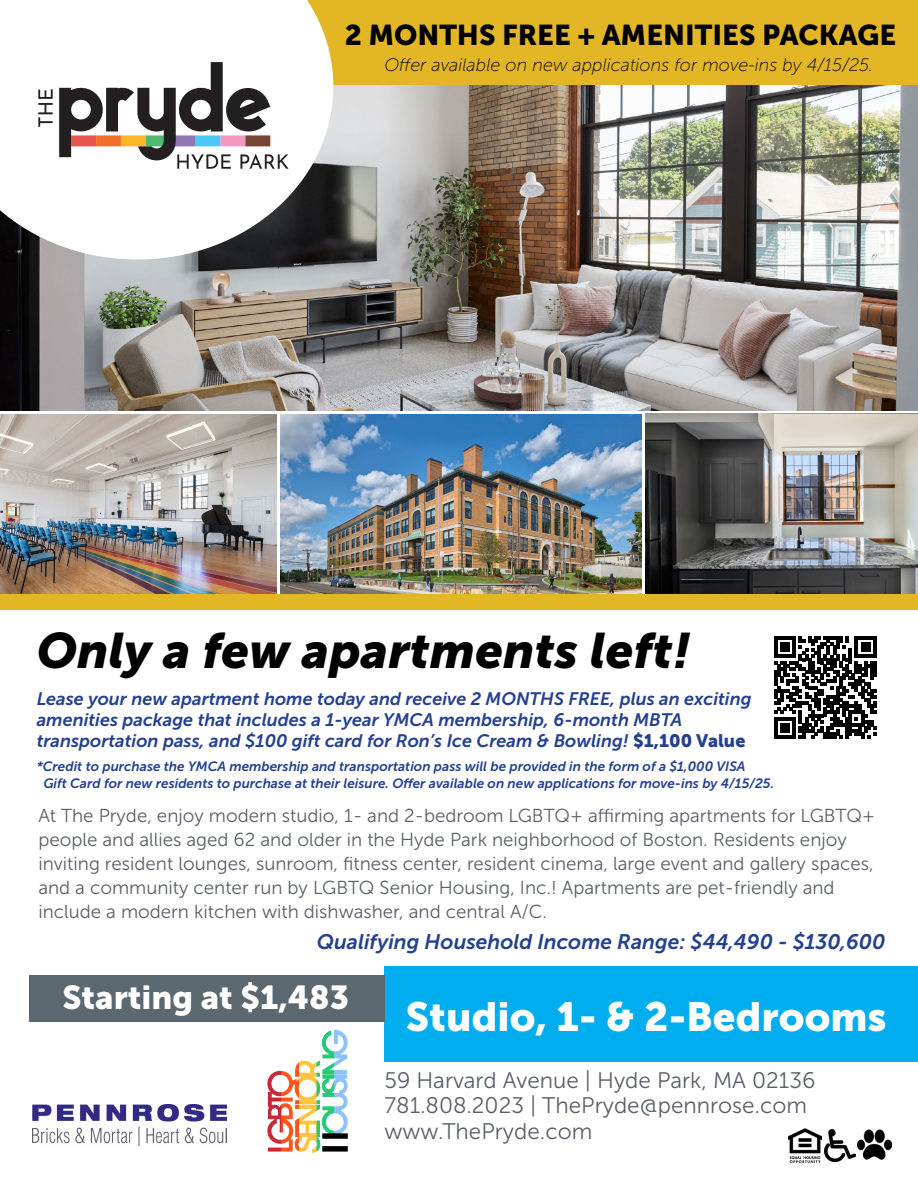
<style>
.page{position:relative;width:918px;height:1188px;background:#fff}
.page>*{position:absolute;margin:0;border:0;box-sizing:border-box;transform-origin:0 0}
.t1{font:italic 49.5px "Museo Sans 900";color:#000}
.t2{font:40.5px "Museo Sans 900";color:#fff}
.t3{font:33px "Museo Sans 900";color:#fff}
.t4{font:28.5px "Museo Sans 900";color:#000}
.t5{font:22.5px/25.5px "Museo Sans 300";color:#5b5f6a}
.t6{font:italic 21px "Museo Sans 700";color:#25408f}
.t7{font:18.75px/24px "Museo Sans 300";color:#5b5f6a}
.t8{font:italic 18px/21px "Museo Sans 700";color:#25408f}
.t9{font:italic 18px "Museo Sans 100";color:#000}
.t10{font:italic 13.5px/16.5px "Museo Sans 700";color:#25408f}
.s1{font-family:"Museo Sans 900";font-style:normal}
</style>
<div class="page">
<img style="left:281px;top:415px;width:360px;height:179px">
<img style="left:646px;top:414px;width:272px;height:180px">
<img style="left:0;top:415px;width:276px;height:179px">
<div style="left:0;top:594px;width:918px;height:15px;background:#e3b623"></div>
<div style="left:384px;top:967px;width:534px;height:95px;background:#00aeef"></div>
<img style="left:0;top:84px;width:918px;height:327px">
<img style="left:32px;top:1104px;width:194px;height:41px">
<img style="left:858px;top:1129px;width:33px;height:31px">
<img style="left:825px;top:1130px;width:30px;height:31px">
<img style="left:788px;top:1128px;width:34px;height:34px">
<div style="left:29px;top:975px;width:355px;height:47px;background:#5b6870"></div>
<img style="left:267px;top:1030px;width:81px;height:123px">
<div style="left:249px;top:0;width:669px;height:84px;background:#e2b624"></div>
<svg style="left:774px;top:636px;width:103px;height:103px"></svg>
<svg style="left:0;top:0;width:333px;height:260px"></svg>
<svg style="left:38px;top:89px;width:15px;height:38px"></svg>
<svg style="left:59px;top:62px;width:230px;height:107px"></svg>
<h3 class="t4" style="left:345px;top:19px;width:553px">2 MONTHS FREE + AMENITIES PACKAGE</h3>
<p class="t9" style="left:384px;top:55px;width:490px">Offer available on new applications for move-ins by 4/15/25.</p>
<h1 class="t1" style="left:37px;top:622px;width:656px">Only a few apartments left!</h1>
<p class="t8" style="left:37px;top:689px;width:716px">Lease your new apartment home today and receive 2 MONTHS FREE, plus an exciting amenities package that includes a 1-year YMCA membership, 6-month MBTA transportation pass, and $100 gift card for Ron’s Ice Cream &amp; Bowling! <span class="s1">$1,100 Value</span></p>
<p class="t10" style="left:43px;top:758px;width:732px;text-indent:-7px">*Credit to purchase the YMCA membership and transportation pass will be provided in the form of a $1,000 VISA<br>Gift Card for new residents to purchase at their leisure. Offer available on new applications for move-ins by 4/15/25.</p>
<p class="t7" style="left:38px;top:803px;width:838px">At The Pryde, enjoy modern studio, 1- and 2-bedroom LGBTQ+ affirming apartments for LGBTQ+ people and allies aged 62 and older in the Hyde Park neighborhood of Boston. Residents enjoy inviting resident lounges, sunroom, fitness center, resident cinema, large event and gallery spaces, and a community center run by LGBTQ Senior Housing, Inc.! Apartments are pet-friendly and include a modern kitchen with dishwasher, and central A/C.</p>
<p class="t6" style="left:317px;top:930px;width:570px">Qualifying Household Income Range: $44,490 - $130,600</p>
<h3 class="t3" style="left:62px;top:979px;width:288px">Starting at $1,483</h3>
<h2 class="t2" style="left:406px;top:994px;width:482px">Studio, 1- &amp; 2-Bedrooms</h2>
<p class="t5" style="left:384px;top:1068px;width:432px">59 Harvard Avenue | Hyde Park, MA 02136<br>781.808.2023 | ThePryde@pennrose.com www.ThePryde.com</p>
</div>
